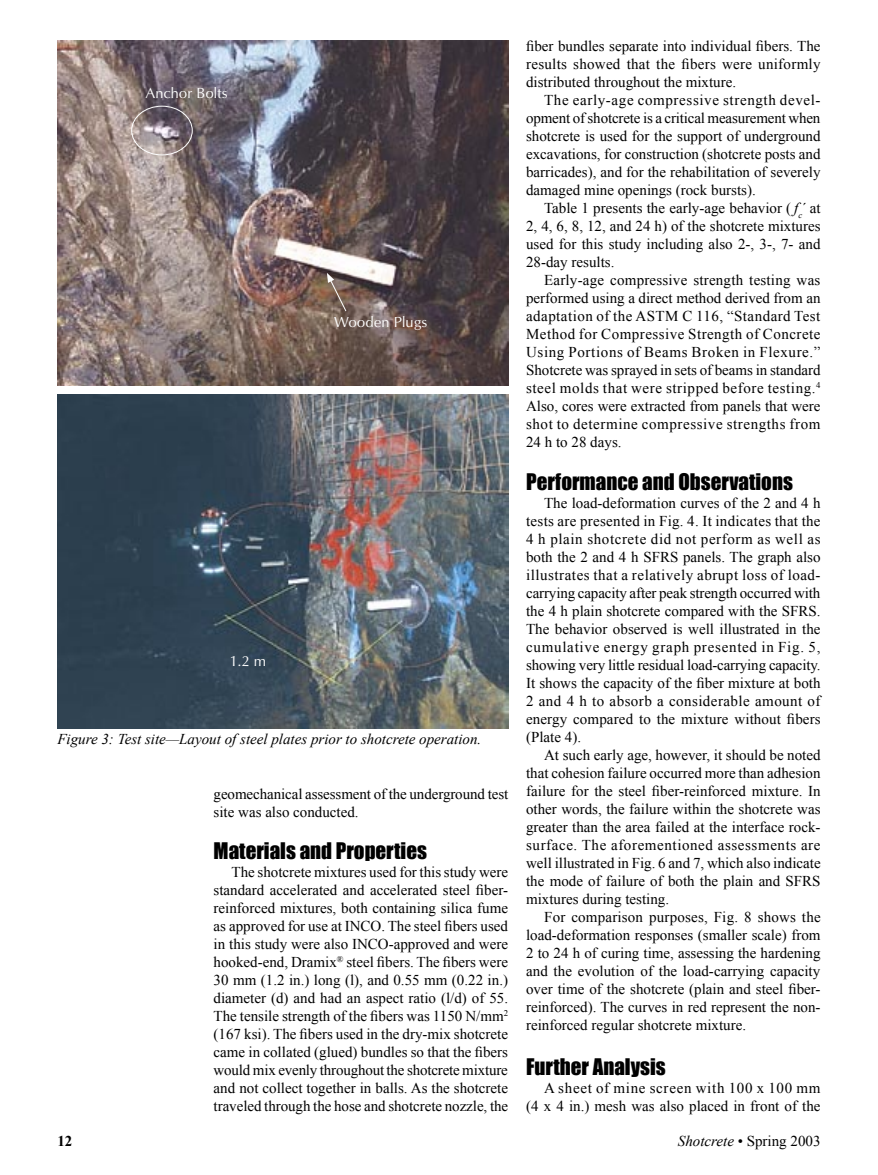
<style>
.page{position:relative;width:878px;height:1175px;background:#fff}
.page>*{position:absolute;margin:0;border:0;box-sizing:border-box;transform-origin:0 0}
.Subhead_1{font:21px "Impact";color:#000}
.Body_text_with_indent{font:15px/18px "Times New Roman";color:#000;text-align:justify}
.t1{font:italic 15px "Times New Roman";color:#000}
.Body_text_with_indent-2{font:15px "Optimum Roman DTC";color:#fff}
.t2{font:700 15px "Times New Roman";color:#000}
.s1{font-style:italic}
</style>
<div class="page">
<img style="left:57px;top:394px;width:451px;height:334px">
<img style="left:57px;top:40px;width:451px;height:346px">
<svg style="left:327px;top:273px;width:20px;height:39px"></svg>
<div style="left:131px;top:106px;width:62px;height:49px;border:1px solid #fff;border-radius:50%"></div>
<p class="Body_text_with_indent-2" style="left:146px;top:84px;width:83px">Anchor Bolts</p>
<p class="Body_text_with_indent-2" style="left:334px;top:313px;width:95px">Wooden Plugs</p>
<p class="Body_text_with_indent-2" style="left:230px;top:652px;width:38px">1.2 m</p>
<p class="t1" style="left:57px;top:729px;width:425px">Figure 3: Test site—Layout of steel plates prior to shotcrete operation.</p>
<p class="Body_text_with_indent" style="left:214px;top:784px;width:296px">geomechanical assessment of the underground test site was also conducted.</p>
<p class="Subhead_1" style="left:214px;top:834px;width:215px">Materials and Properties</p>
<p class="Body_text_with_indent" style="left:214px;top:862px;width:296px;text-indent:18px">The shotcrete mixtures used for this study were standard accelerated and accelerated steel fiber&shy;reinforced mixtures, both containing silica fume as approved for use at INCO. The steel fibers used in this study were also INCO-approved and were hooked-end, Dramix<sup>®</sup> steel fibers. The fibers were 30 mm (1.2 in.) long (l), and 0.55 mm (0.22 in.) diameter (d) and had an aspect ratio (l/d) of 55.<br>The tensile strength of the fibers was 1150 N/mm<sup>2 </sup>(167 ksi). The fibers used in the dry-mix shotcrete came in collated (glued) bundles so that the fibers would mix evenly throughout the shotcrete mixture and not collect together in balls. As the shotcrete traveled through the hose and shotcrete nozzle, the</p>
<p class="Body_text_with_indent" style="left:526px;top:37px;width:296px">fiber bundles separate into individual fibers. The results showed that the fibers were uniformly distributed throughout the mixture.</p>
<p class="Body_text_with_indent" style="left:526px;top:91px;width:296px;text-indent:18px">The early-age compressive strength devel&shy;opment of shotcrete is a critical measurement when shotcrete is used for the support of underground excavations, for construction (shotcrete posts and barricades), and for the rehabilitation of severely damaged mine openings (rock bursts).</p>
<p class="Body_text_with_indent" style="left:526px;top:199px;width:296px;text-indent:18px">Table 1 presents the early-age behavior ( <span class="s1">f</span><sub>c</sub>´ at 2, 4, 6, 8, 12, and 24 h) of the shotcrete mixtures used for this study including also 2-, 3-, 7- and 28-day results.</p>
<p class="Body_text_with_indent" style="left:526px;top:271px;width:296px;text-indent:18px">Early-age compressive strength testing was performed using a direct method derived from an adaptation of the ASTM C 116, “Standard Test Method for Compressive Strength of Concrete Using Portions of Beams Broken in Flexure.” Shotcrete was sprayed in sets of beams in standard steel molds that were stripped before testing.<sup>4<br></sup>Also, cores were extracted from panels that were shot to determine compressive strengths from 24 h to 28 days.</p>
<p class="Subhead_1" style="left:526px;top:465px;width:268px">Performance and Observations</p>
<p class="Body_text_with_indent" style="left:526px;top:494px;width:296px;text-indent:18px">The load-deformation curves of the 2 and 4 h tests are presented in Fig. 4. It indicates that the 4 h plain shotcrete did not perform as well as both the 2 and 4 h SFRS panels. The graph also illustrates that a relatively abrupt loss of load&shy;carrying capacity after peak strength occurred with the 4 h plain shotcrete compared with the SFRS.<br>The behavior observed is well illustrated in the cumulative energy graph presented in Fig. 5, showing very little residual load-carrying capacity.<br>It shows the capacity of the fiber mixture at both 2 and 4 h to absorb a considerable amount of energy compared to the mixture without fibers (Plate 4).</p>
<p class="Body_text_with_indent" style="left:526px;top:746px;width:296px;text-indent:18px">At such early age, however, it should be noted that cohesion failure occurred more than adhesion failure for the steel fiber-reinforced mixture. In other words, the failure within the shotcrete was greater than the area failed at the interface rock&shy;surface. The aforementioned assessments are well illustrated in Fig. 6 and 7, which also indicate the mode of failure of both the plain and SFRS mixtures during testing.</p>
<p class="Body_text_with_indent" style="left:526px;top:908px;width:296px;text-indent:18px">For comparison purposes, Fig. 8 shows the load-deformation responses (smaller scale) from 2 to 24 h of curing time, assessing the hardening and the evolution of the load-carrying capacity over time of the shotcrete (plain and steel fiber&shy;reinforced). The curves in red represent the non&shy;reinforced regular shotcrete mixture.</p>
<p class="Subhead_1" style="left:526px;top:1050px;width:141px">Further Analysis</p>
<p class="Body_text_with_indent" style="left:526px;top:1078px;width:296px;text-align:right">A sheet of mine screen with 100 x 100 mm<br>(4 x 4 in.) mesh was also placed in front of the</p>
<p class="t2" style="left:57px;top:1130px;width:16px">12</p>
<p class="Body_text_with_indent" style="left:678px;top:1131px;width:144px"><span class="s1">Shotcrete</span> • Spring 2003</p>
</div>
